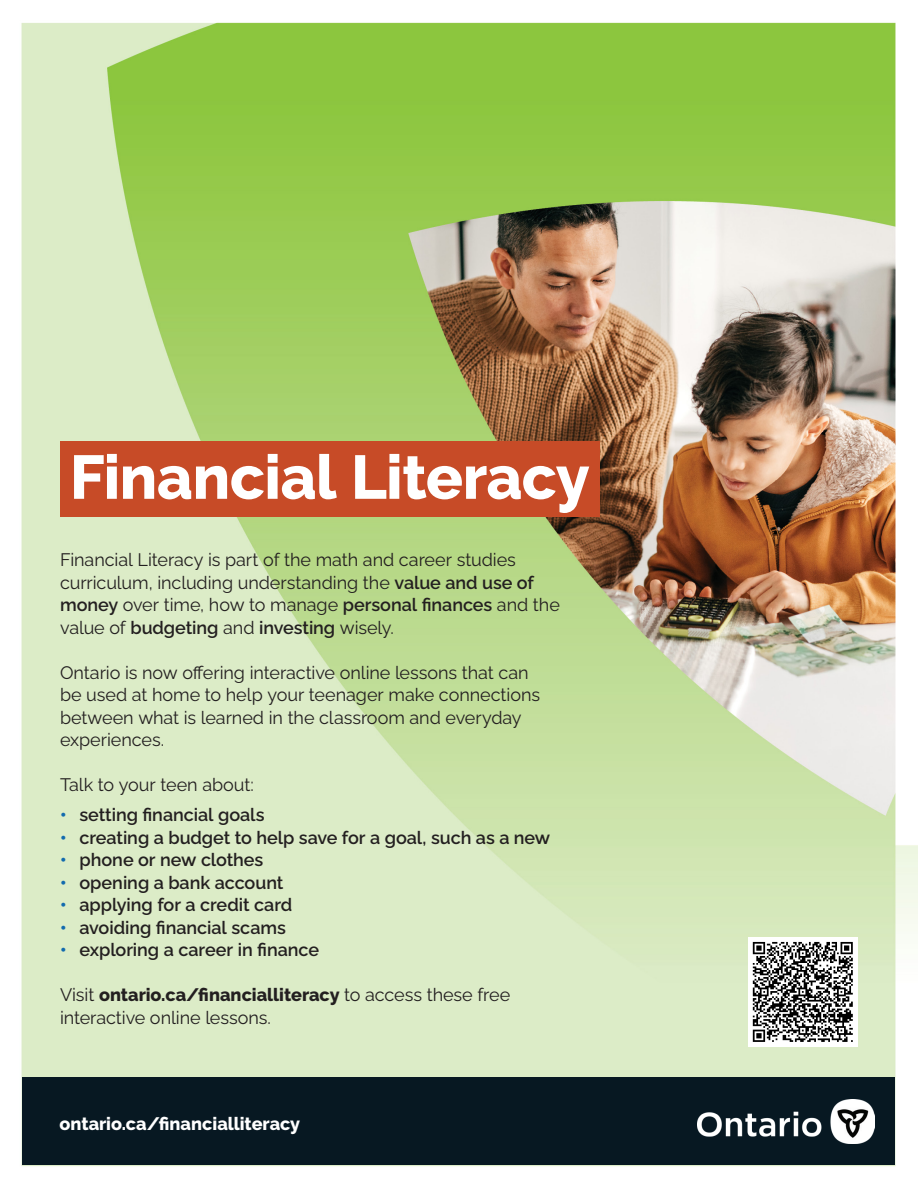
<style>
.page{position:relative;width:918px;height:1188px;background:#fff}
.page>*{position:absolute;margin:0;border:0;box-sizing:border-box;transform-origin:0 0}
.t1{font:800 61.5px "Algomabeta";letter-spacing:-.01em;color:#fff}
.t2{font:18px/22.5px "Algomabeta";letter-spacing:-.005em;color:#231f20}
.t3{font:600 18px "Algomabeta";color:#231f20}
.t4{font:800 18px "Algomabeta";color:#fff}
.s1{font-weight:600}
.s2{font-weight:800;color:#126aae}
.s3{font-weight:800}
</style>
<div class="page">
<img style="left:21px;top:22px;width:897px;height:1145px">
<div style="left:748px;top:937px;width:110px;height:110px;background:#fff"></div>
<div style="left:60px;top:441px;width:540px;height:75px;background:#c74b27"></div>
<svg style="left:753px;top:942px;width:100px;height:100px"></svg>
<div style="left:22px;top:1077px;width:874px;height:88px;background:#071822"></div>
<img style="left:698px;top:1099px;width:176px;height:44px">
<h1 class="t1" style="left:70px;top:430px;width:521px">Financial Literacy</h1>
<p class="t2" style="left:60px;top:547px;width:501px">Financial Literacy is part of the math and career studies curriculum, including understanding the <span class="s1">value and use of money</span> over time, how to manage <span class="s1">personal fnances</span> and the value of <span class="s1">budgeting</span> and <span class="s1">investing</span> wisely.</p>
<p class="t2" style="left:60px;top:659px;width:482px">Ontario is now ofering interactive online lessons that can be used at home to help your teenager make connections between what is learned in the classroom and everyday experiences.</p>
<p class="t2" style="left:60px;top:772px;width:195px">Talk to your teen about:</p>
<p class="t3" style="left:60px;top:801px;width:206px"><span class="s2">•</span> setting fnancial goals</p>
<p class="t3" style="left:60px;top:824px;width:492px"><span class="s2">•</span> creating a budget to help save for a goal, such as a new</p>
<p class="t3" style="left:60px;top:846px;width:205px"><span class="s2">•</span> phone or new clothes</p>
<p class="t3" style="left:60px;top:869px;width:225px"><span class="s2">•</span> opening a bank account</p>
<p class="t3" style="left:60px;top:891px;width:234px"><span class="s2">•</span> applying for a credit card</p>
<p class="t3" style="left:60px;top:914px;width:227px"><span class="s2">•</span> avoiding fnancial scams</p>
<p class="t3" style="left:60px;top:936px;width:261px"><span class="s2">•</span> exploring a career in fnance</p>
<p class="t2" style="left:60px;top:982px;width:452px">Visit <span class="s3">ontario.ca/fnancialliteracy</span> to access these free interactive online lessons.</p>
<p class="t4" style="left:60px;top:1109px;width:242px">ontario.ca/fnancialliteracy</p>
</div>
